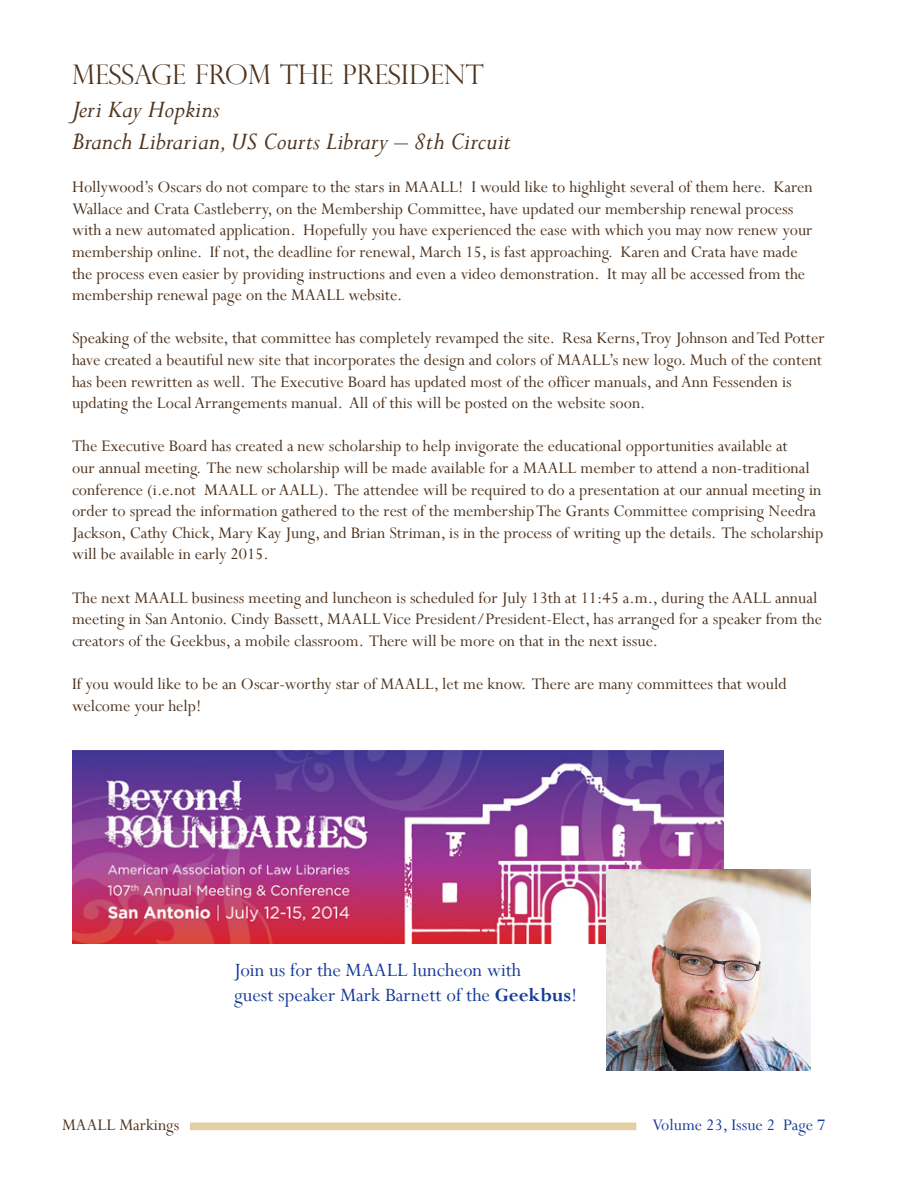
<style>
.page{position:relative;width:918px;height:1188px;background:#fff}
.page>*{position:absolute;margin:0;border:0;box-sizing:border-box;transform-origin:0 0}
.t1{font:italic 27px/32.4px "Perpetua";color:#4e331e}
.t2{font:300 27px "Perpetua Titling";color:#4e331e}
.t3{font:21px/25.2px "Perpetua";color:#173c97}
.t4{font:18px/21.6px "Perpetua";color:#4e331e}
.t5{font:18px "Perpetua";color:#173c97}
.s1{font-weight:700}
</style>
<div class="page">
<div style="left:190px;top:1123px;width:446px;height:7px;background:#e2cfa4"></div>
<img style="left:72px;top:751px;width:652px;height:193px">
<img style="left:607px;top:869px;width:203px;height:202px">
<h1 class="t2" style="left:72px;top:58px;width:413px">MESSAGE FROM THE PRESIDENT</h1>
<h1 class="t1" style="left:72px;top:92px;width:440px">Jeri Kay Hopkins<br>Branch Librarian, US Courts Library – 8th Circuit</h1>
<p class="t4" style="left:72px;top:176px;width:742px">Hollywood’s Oscars do not compare to the stars in MAALL! I would like to highlight several of them here. Karen Wallace and Crata Castleberry, on the Membership Committee, have updated our membership renewal process with a new automated application. Hopefully you have experienced the ease with which you may now renew your membership online. If not, the deadline for renewal, March 15, is fast approaching. Karen and Crata have made the process even easier by providing instructions and even a video demonstration. It may all be accessed from the membership renewal page on the MAALL website.</p>
<p class="t4" style="left:72px;top:327px;width:754px">Speaking of the website, that committee has completely revamped the site. Resa Kerns, Troy Johnson and Ted Potter have created a beautiful new site that incorporates the design and colors of MAALL’s new logo. Much of the content has been rewritten as well. The Executive Board has updated most of the officer manuals, and Ann Fessenden is updating the Local Arrangements manual. All of this will be posted on the website soon.</p>
<p class="t4" style="left:72px;top:435px;width:753px">The Executive Board has created a new scholarship to help invigorate the educational opportunities available at<br>our annual meeting. The new scholarship will be made available for a MAALL member to attend a non-traditional conference (i.e.not MAALL or AALL). The attendee will be required to do a presentation at our annual meeting in order to spread the information gathered to the rest of the membership The Grants Committee comprising Needra Jackson, Cathy Chick, Mary Kay Jung, and Brian Striman, is in the process of writing up the details. The scholarship will be available in early 2015.</p>
<p class="t4" style="left:72px;top:586px;width:752px">The next MAALL business meeting and luncheon is scheduled for July 13th at 11:45 a.m., during the AALL annual meeting in San Antonio. Cindy Bassett, MAALL Vice President/President-Elect, has arranged for a speaker from the creators of the Geekbus, a mobile classroom. There will be more on that in the next issue.</p>
<p class="t4" style="left:72px;top:673px;width:716px">If you would like to be an Oscar-worthy star of MAALL, let me know. There are many committees that would welcome your help!</p>
<p class="t3" style="left:234px;top:957px;width:345px">Join us for the MAALL luncheon with<br>guest speaker Mark Barnett of the <span class="s1">Geekbus</span>!</p>
<p class="t4" style="left:62px;top:1114px;width:119px">MAALL Markings</p>
<p class="t5" style="left:652px;top:1113px;width:175px">Volume 23, Issue 2 Page 7</p>
</div>
